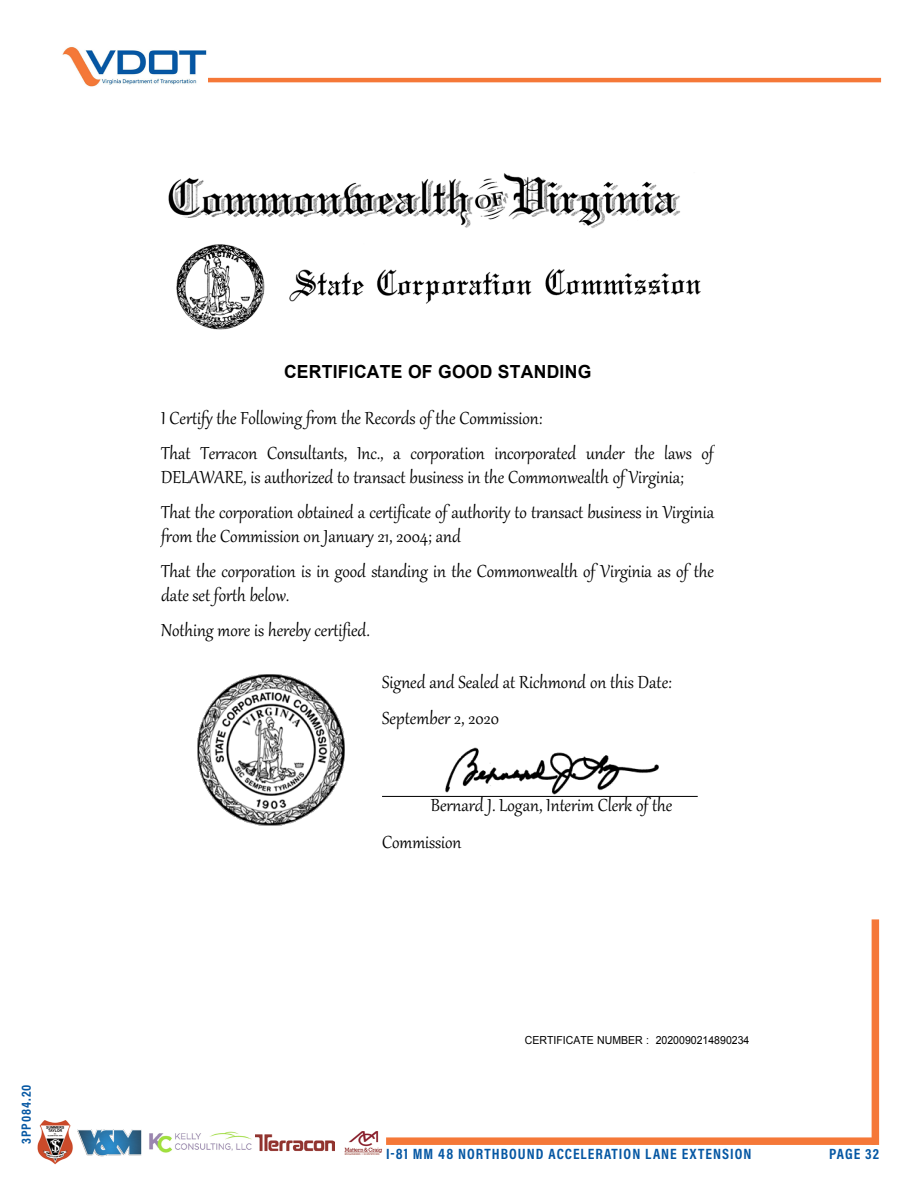
<style>
.page{position:relative;width:918px;height:1188px;background:#fff}
.page>*{position:absolute;margin:0;border:0;box-sizing:border-box;transform-origin:0 0}
.t1{font:21.45px/35.5px "Gabriola";color:#000}
.t2{font:700 18px "Arial";letter-spacing:.015em;color:#000}
.t3{font:700 15px "Acumin Pro Cond";letter-spacing:.07em;color:#0557a3}
.t4{font:700 13.5px "Acumin Pro Cond";letter-spacing:.07em;color:#0557a3}
.t5{font:11.1px "Arial";color:#000;scale:.95 1}
</style>
<div class="page">
<img style="left:77px;top:1129px;width:65px;height:28px">
<img style="left:149px;top:1131px;width:103px;height:22px">
<img style="left:37px;top:1120px;width:36px;height:45px">
<div style="left:872px;top:919px;width:7px;height:226px;background:#f57838"></div>
<div style="left:386px;top:1137px;width:489px;height:8px;background:#f57838"></div>
<hr style="left:208px;top:78px;width:673px;height:4px;background:#f57838">
<img style="left:62px;top:47px;width:145px;height:40px">
<img style="left:255px;top:1134px;width:80px;height:17px">
<img style="left:344px;top:1131px;width:38px;height:24px">
<img style="left:168px;top:173px;width:533px;height:157px">
<img style="left:197px;top:674px;width:148px;height:152px">
<img style="left:441px;top:747px;width:220px;height:49px">
<hr style="left:383px;top:796px;width:314px;height:1px;background:#000">
<p class="t4" style="left:17px;top:1144px;width:61px;rotate:-90deg">3PP084.20</p>
<p class="t2" style="left:284px;top:359px;width:309px">CERTIFICATE OF GOOD STANDING</p>
<p class="t1" style="left:161px;top:399px;width:554px">I Certify the Following from the Records of the Commission:<br>That Terracon Consultants, Inc., a corporation incorporated under the laws of</p>
<p class="t1" style="left:161px;top:458px;width:554px">DELAWARE, is authorized to transact business in the Commonwealth of Virginia;<br>That the corporation obtained a certificate of authority to transact business in Virginia</p>
<p class="t1" style="left:161px;top:517px;width:554px">from the Commission on January 21, 2004; and<br>That the corporation is in good standing in the Commonwealth of Virginia as of the</p>
<p class="t1" style="left:161px;top:575px;width:210px">date set forth below.<br>Nothing more is hereby certified.</p>
<p class="t1" style="left:382px;top:662px;width:291px;line-height:36.2px">Signed and Sealed at Richmond on this Date:<br>September 2, 2020</p>
<p class="t1" style="left:382px;top:786px;width:291px;line-height:36.2px;text-indent:49px">Bernard J. Logan, Interim Clerk of the<br>Commission</p>
<p class="t5" style="left:525px;top:1032px;width:238px">CERTIFICATE NUMBER : 2020090214890234</p>
<p class="t3" style="left:386px;top:1144px;width:367px">I-81 MM 48 NORTHBOUND ACCELERATION LANE EXTENSION</p>
<p class="t3" style="left:829px;top:1144px;width:51px">PAGE 32</p>
</div>
